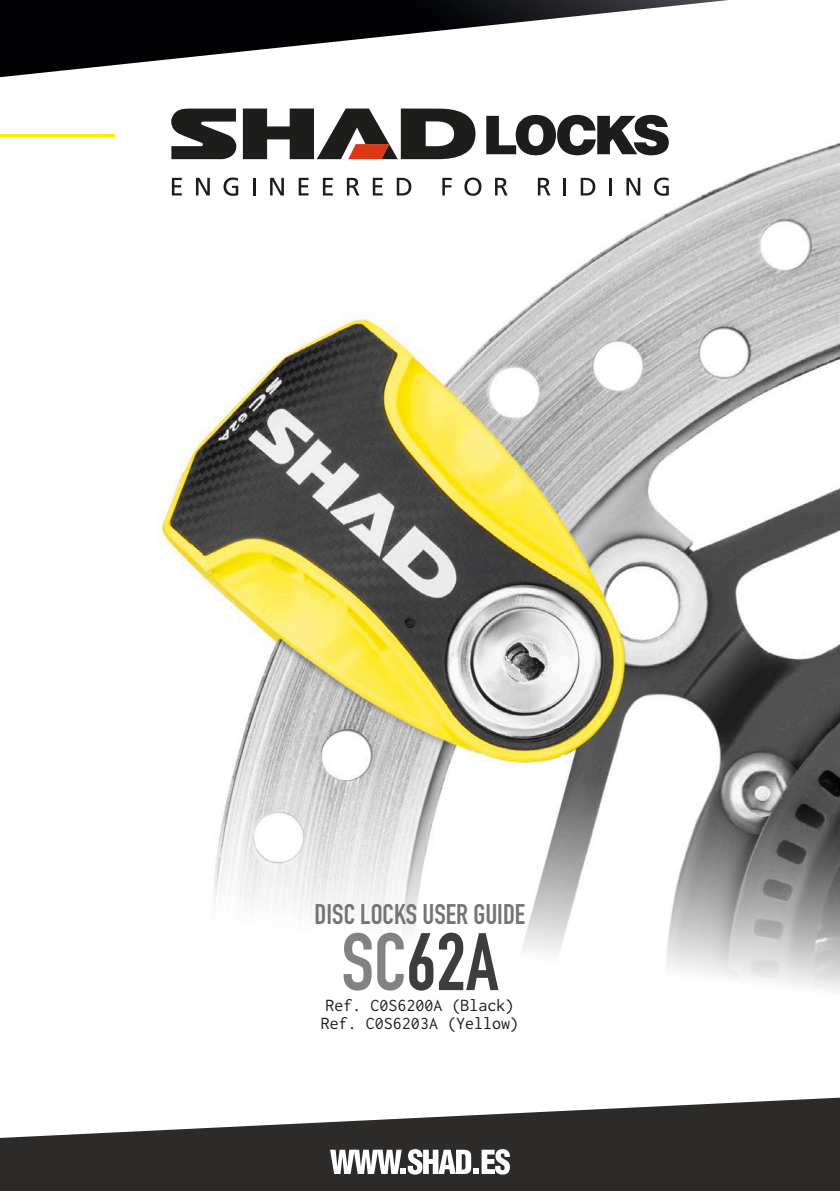
<style>
.page{position:relative;width:840px;height:1191px;background:#fff}
.page>*{position:absolute;margin:0;border:0;box-sizing:border-box;transform-origin:0 0}
.t1{font:80px "DIN Engschrift LT Pro";color:#3d3d3c}
.t2{font:28px "DIN Engschrift LT Pro";color:#737473}
.t3{font:18px/18px "Inconsolata";color:#1d1d1b}
.s1{color:#828282}
</style>
<div class="page">
<img style="left:0;top:0;width:839px;height:642px">
<svg style="left:214px;top:642px;width:625px;height:349px"></svg>
<svg style="left:0;top:1097px;width:839px;height:94px;fill:#2c2b2a"></svg>
<svg style="left:330px;top:1149px;width:179px;height:25px"></svg>
<svg style="left:0;top:0;width:728px;height:77px"></svg>
<svg style="left:172px;top:178px;width:10px;height:17px"></svg>
<svg style="left:196px;top:178px;width:14px;height:17px"></svg>
<svg style="left:223px;top:177px;width:15px;height:19px"></svg>
<svg style="left:253px;top:178px;width:2px;height:17px"></svg>
<svg style="left:270px;top:178px;width:14px;height:17px"></svg>
<svg style="left:298px;top:178px;width:10px;height:17px"></svg>
<svg style="left:323px;top:178px;width:9px;height:17px"></svg>
<svg style="left:346px;top:178px;width:13px;height:17px"></svg>
<svg style="left:372px;top:178px;width:10px;height:17px"></svg>
<svg style="left:396px;top:178px;width:15px;height:17px"></svg>
<svg style="left:442px;top:178px;width:9px;height:17px"></svg>
<svg style="left:464px;top:177px;width:17px;height:19px"></svg>
<svg style="left:495px;top:178px;width:12px;height:17px"></svg>
<svg style="left:537px;top:178px;width:13px;height:17px"></svg>
<hr style="left:563px;top:178px;width:3px;height:17px;background:#1d1d1b">
<svg style="left:580px;top:178px;width:15px;height:17px"></svg>
<svg style="left:609px;top:178px;width:2px;height:17px"></svg>
<svg style="left:626px;top:178px;width:14px;height:17px"></svg>
<svg style="left:653px;top:177px;width:15px;height:19px"></svg>
<svg style="left:170px;top:108px;width:305px;height:51px"></svg>
<svg style="left:486px;top:115px;width:182px;height:40px"></svg>
<hr style="left:0;top:134px;width:115px;height:2px;background:#ffed00">
<h2 class="t2" style="left:314px;top:897px;width:212px">DISC LOCKS USER GUIDE</h2>
<h1 class="t1" style="left:341px;top:915px;width:159px"><span class="s1">SC</span>62A</h1>
<p class="t3" style="left:321px;top:995px;width:199px">Ref. C0S6200A (Black)<br>Ref. C0S6203A (Yellow)</p>
</div>
